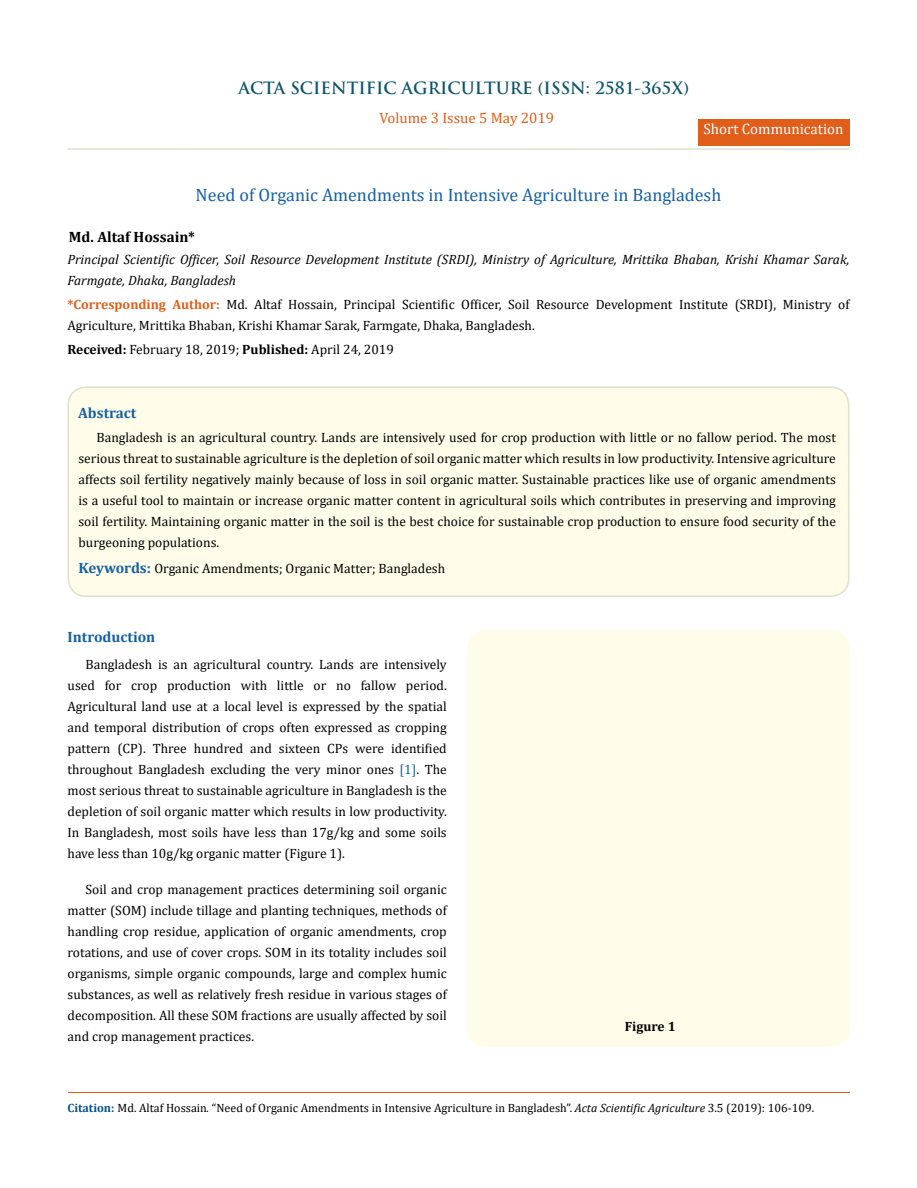
<style>
.page{position:relative;width:917px;height:1188px;background:#fff}
.page>*{position:absolute;margin:0;border:0;box-sizing:border-box;transform-origin:0 0}
.t1{font:18px "Cambria";color:#1560a6}
.t2{font:700 16.5px "Trajan Pro";color:#0e546a}
.t3{font:15px "Cambria";color:#e05d1a}
.t4{font:700 15px "Cambria";color:#1560a6}
.t5{font:15px "Cambria";color:#fff}
.t6{font:700 15px "Cambria";color:#000}
.t7{font:13.5px/21px "Cambria";color:#000;text-align:justify}
.t8{font:italic 13.5px/21px "Cambria";color:#000}
.t9{font:700 13.5px "Cambria";color:#000}
.t10{font:12px "Cambria";color:#000}
.s1{font-weight:700;color:#e05d1a}
.s2{font-weight:700}
.s3{font-weight:700;font-size:15px;color:#1560a6}
.s4{color:#1560a6}
.s5{font-weight:700;color:#035089}
.s6{font-style:italic}
</style>
<div class="page">
<div style="left:697px;top:119px;width:152px;height:26px;background:#e05d1a"></div>
<div style="left:68px;top:387px;width:780px;height:209px;background:#fffde9;border-radius:18px"></div>
<div style="left:67px;top:386px;width:782px;height:211px;border:2px solid #e0dfcd;border-radius:18px"></div>
<div style="left:467px;top:630px;width:382px;height:417px;background:#fffde9;border-radius:18px"></div>
<hr style="left:68px;top:1093px;width:781px;height:1px;background:#e05d1a">
<hr style="left:67px;top:148px;width:782px;height:2px;background:#e0dfcd">
<p class="t2" style="left:238px;top:77px;width:452px">ACTA SCIENTIFIC AGRICULTURE (ISSN: 2581-365X)</p>
<p class="t3" style="left:379px;top:109px;width:176px">Volume 3 Issue 5 May 2019</p>
<p class="t5" style="left:703px;top:120px;width:141px">Short Communication</p>
<h1 class="t1" style="left:196px;top:184px;width:527px">Need of Organic Amendments in Intensive Agriculture in Bangladesh</h1>
<p class="t6" style="left:69px;top:226px;width:127px">Md. Altaf Hossain*</p>
<p class="t8" style="left:67px;top:248px;width:783px">Principal Scientific Officer, Soil Resource Development Institute (SRDI), Ministry of Agriculture, Mrittika Bhaban, Krishi Khamar Sarak,<br>Farmgate, Dhaka, Bangladesh</p>
<p class="t7" style="left:67px;top:294px;width:783px"><span class="s1">*Corresponding Author:</span> Md. Altaf Hossain, Principal Scientific Officer, Soil Resource Development Institute (SRDI), Ministry of<br>Agriculture, Mrittika Bhaban, Krishi Khamar Sarak, Farmgate, Dhaka, Bangladesh.</p>
<p class="t7" style="left:67px;top:338px;width:328px"><span class="s2">Received:</span> February 18, 2019; <span class="s2">Published:</span> April 24, 2019</p>
<p class="t4" style="left:78px;top:402px;width:60px">Abstract</p>
<p class="t7" style="left:78px;top:426px;width:759px;text-indent:18px">Bangladesh is an agricultural country. Lands are intensively used for crop production with little or no fallow period. The most serious threat to sustainable agriculture is the depletion of soil organic matter which results in low productivity. Intensive agriculture affects soil fertility negatively mainly because of loss in soil organic matter. Sustainable practices like use of organic amendments is a useful tool to maintain or increase organic matter content in agricultural soils which contributes in preserving and improving soil fertility. Maintaining organic matter in the soil is the best choice for sustainable crop production to ensure food security of the burgeoning populations.</p>
<p class="t7" style="left:78px;top:558px;width:368px"><span class="s3">Keywords:</span> Organic Amendments; Organic Matter; Bangladesh</p>
<p class="t4" style="left:68px;top:626px;width:89px">Introduction</p>
<p class="t7" style="left:68px;top:654px;width:381px;text-indent:18px">Bangladesh is an agricultural country. Lands are intensively used for crop production with little or no fallow period.<br>Agricultural land use at a local level is expressed by the spatial and temporal distribution of crops often expressed as cropping pattern (CP). Three hundred and sixteen CPs were identified throughout Bangladesh excluding the very minor ones <span class="s4">[1]</span>. The most serious threat to sustainable agriculture in Bangladesh is the depletion of soil organic matter which results in low productivity.<br>In Bangladesh, most soils have less than 17g/kg and some soils have less than 10g/kg organic matter (Figure 1).</p>
<p class="t7" style="left:68px;top:879px;width:381px;text-indent:18px">Soil and crop management practices determining soil organic matter (SOM) include tillage and planting techniques, methods of handling crop residue, application of organic amendments, crop rotations, and use of cover crops. SOM in its totality includes soil organisms, simple organic compounds, large and complex humic substances, as well as relatively fresh residue in various stages of decomposition. All these SOM fractions are usually affected by soil and crop management practices.</p>
<p class="t9" style="left:624px;top:1017px;width:52px">Figure 1</p>
<p class="t10" style="left:68px;top:1101px;width:748px"><span class="s5">Citation:</span> Md. Altaf Hossain<span class="s6">.</span> “Need of Organic Amendments in Intensive Agriculture in Bangladesh”. <span class="s6">Acta Scientific Agriculture</span> 3.5 (2019): 106-109.</p>
</div>
